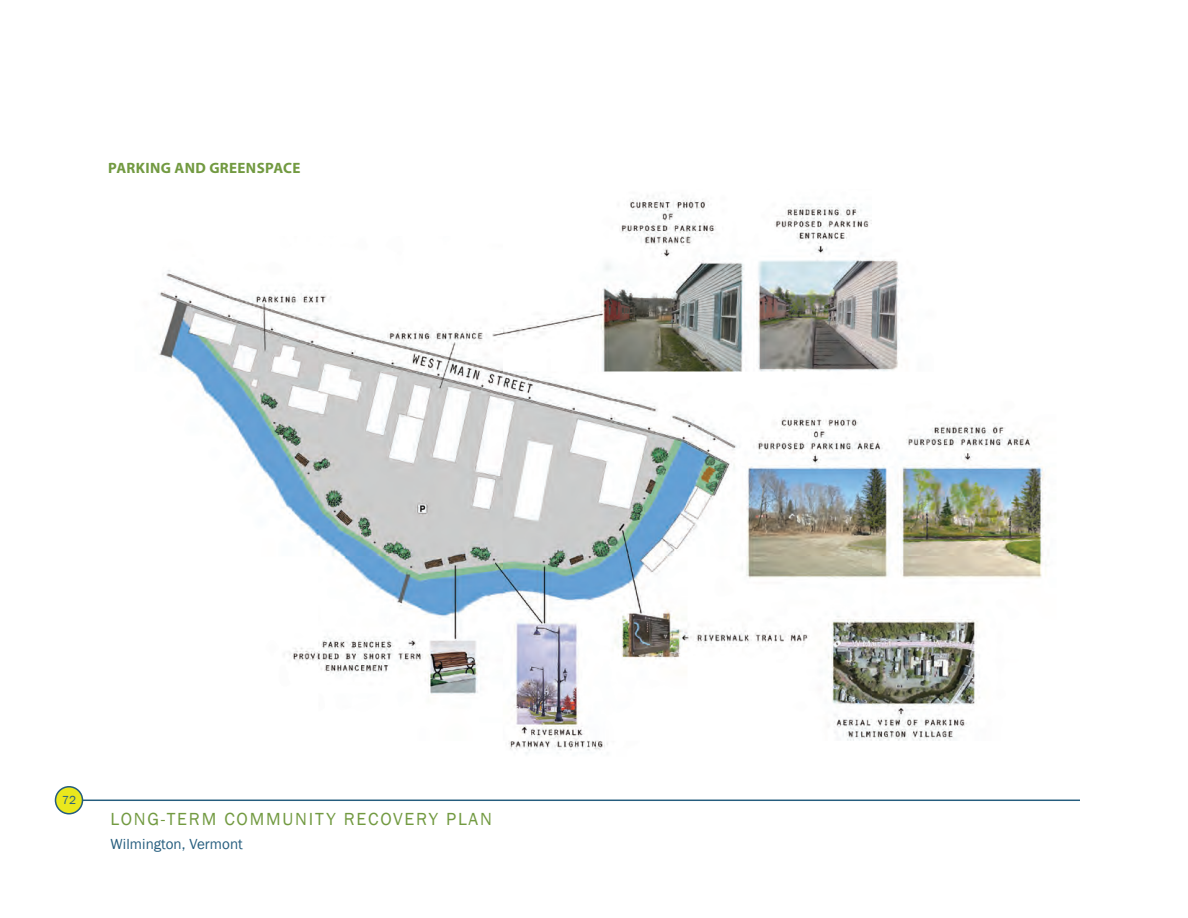
<style>
.page{position:relative;width:1188px;height:918px;background:#fff}
.page>*{position:absolute;margin:0;border:0;box-sizing:border-box;transform-origin:0 0}
.t1{font:18px "Franklin Gothic";letter-spacing:.1em;color:#729a41}
.t2{font:700 15px "Myriad Pro";letter-spacing:.025em;color:#729a41}
.t3{font:15px "Franklin Gothic";letter-spacing:.005em;color:#255d7e}
.t4{font:12px "Franklin Gothic";color:#255d7e}
</style>
<div class="page">
<hr style="left:73px;top:800px;width:1007px;height:1px;background:#255d7e">
<img style="left:154px;top:195px;width:891px;height:559px">
<div style="left:238px;top:153px;width:288px;height:83px;background:#fff"></div>
<div style="left:56px;top:787px;width:27px;height:27px;background:#eae71d;border-radius:50%"></div>
<div style="left:55px;top:786px;width:28px;height:28px;border:2px solid #255d7e;border-radius:50%"></div>
<p class="t2" style="left:108px;top:158px;width:194px">PARKING AND GREENSPACE</p>
<p class="t4" style="left:62px;top:793px;width:16px">72</p>
<p class="t1" style="left:111px;top:808px;width:383px">LONG-TERM COMMUNITY RECOVERY PLAN</p>
<p class="t3" style="left:111px;top:835px;width:134px">Wilmington, Vermont</p>
</div>
